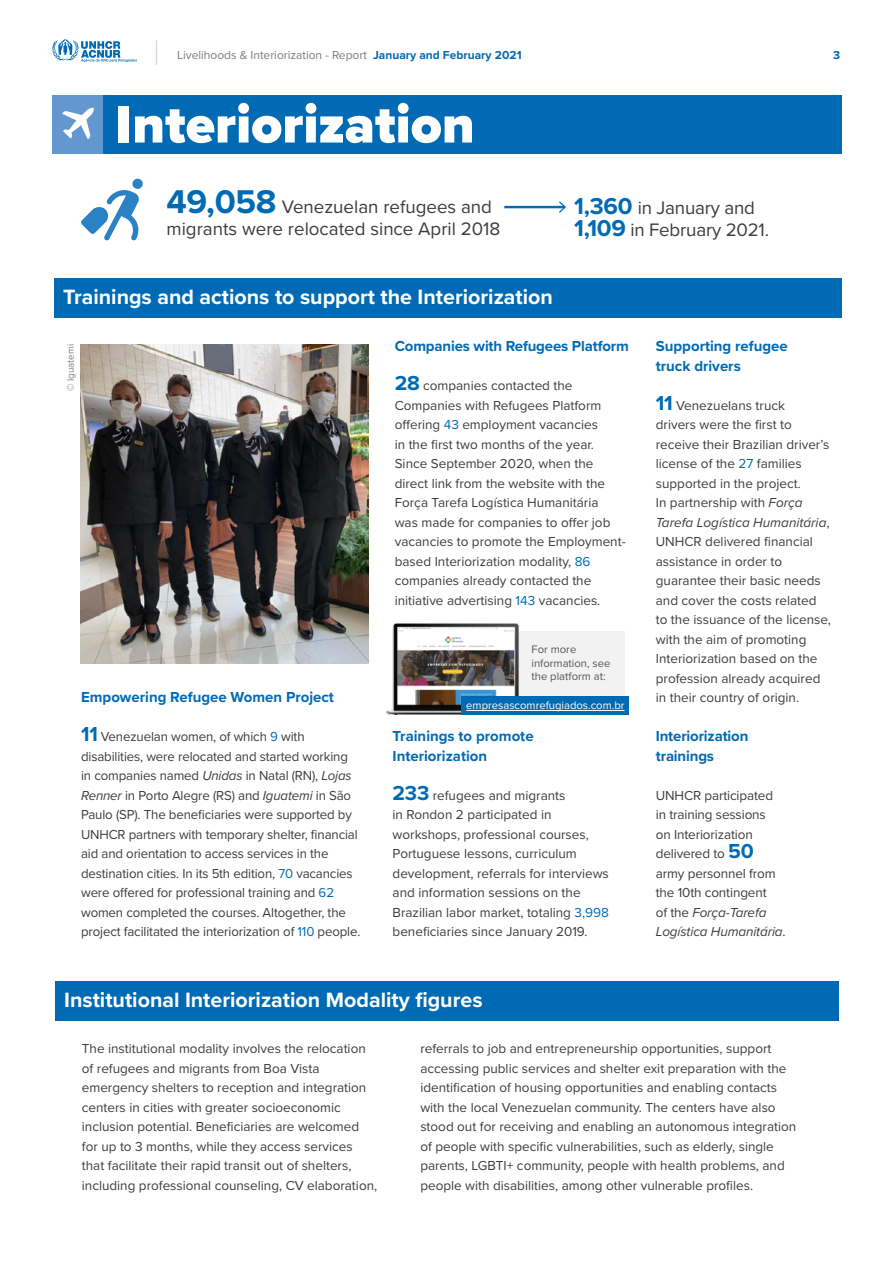
<style>
.page{position:relative;width:893px;height:1263px;background:#fff}
.page>*{position:absolute;margin:0;border:0;box-sizing:border-box;transform-origin:0 0}
.t1{font:900 54px "Proxima Nova";color:#fff}
.t2{font:700 21.45px "Proxima Nova";color:#fff}
.t3{font:18.75px/22.2px "Proxima Nova";color:#3c3c3b}
.t4{font:700 15px/19.5px "Proxima Nova";color:#006ab4}
.t5{font:13.5px/19.5px "Proxima Nova";color:#3c3c3b}
.t6{font:12px "Proxima Nova";color:#7b7b7b}
.t7{font:700 12px "Proxima Nova";color:#006ab4}
.t8{font:11.25px/13.5px "Proxima Nova";color:#575756}
.t9{font:11.25px "Proxima Nova";color:#fff}
.t10{font:9.75px "Proxima Nova";color:#818080}
.s1{font-weight:700;color:#006ab4}
.s2{font-weight:700;font-size:34.05px;color:#006ab4}
.s3{font-weight:700;font-size:23.85px;color:#006ab4}
.s4{font-weight:700;font-size:21px;color:#006ab4}
.s5{color:#006ab4}
.s6{font-style:italic}
</style>
<div class="page">
<svg style="left:51px;top:39px;width:86px;height:23px"></svg>
<svg style="left:156px;top:40px;width:1px;height:25px"></svg>
<div style="left:103px;top:96px;width:739px;height:58px;background:#006ab4"></div>
<hr style="left:504px;top:206px;width:61px;height:2px;background:#006ab4">
<svg style="left:558px;top:201px;width:8px;height:12px"></svg>
<svg style="left:81px;top:178px;width:62px;height:62px"></svg>
<div style="left:55px;top:279px;width:787px;height:39px;background:#006ab4"></div>
<div style="left:52px;top:96px;width:51px;height:58px;background:#6297d0"></div>
<svg style="left:62px;top:107px;width:32px;height:32px"></svg>
<img style="left:80px;top:344px;width:288px;height:319px">
<div style="left:56px;top:981px;width:783px;height:39px;background:#006ab4"></div>
<div style="left:481px;top:631px;width:144px;height:68px;background:#f2f2f2"></div>
<img style="left:387px;top:623px;width:138px;height:91px">
<div style="left:462px;top:697px;width:167px;height:18px;background:#006ab4"></div>
<hr style="left:466px;top:710px;width:159px;height:1px;background:#fff">
<p class="t6" style="left:177px;top:46px;width:346px">Livelihoods &amp; Interiorization - Report <span class="s1">January and February 2021</span></p>
<p class="t7" style="left:833px;top:46px;width:9px">3</p>
<h1 class="t1" style="left:116px;top:84px;width:361px">Interiorization</h1>
<h3 class="t3" style="left:167px;top:194px;width:335px"><span class="s2">49,058</span> Venezuelan refugees and migrants were relocated since April 2018</h3>
<h2 class="t2" style="left:63px;top:281px;width:491px">Trainings and actions to support the Interiorization</h2>
<h3 class="t3" style="left:574px;top:195px;width:196px"><span class="s3">1,360</span> in January and<br><span class="s3">1,109</span> in February 2021.</h3>
<p class="t10" style="left:63px;top:391px;width:48px;rotate:-90deg">© Iguatemi</p>
<p class="t4" style="left:395px;top:336px;width:236px">Companies with Refugees Platform</p>
<p class="t5" style="left:395px;top:375px;width:233px"><span class="s4">28</span> companies contacted the Companies with Refugees Platform offering <span class="s5">43</span> employment vacancies<br>in the first two months of the year.<br>Since September 2020, when the direct link from the website with the Força Tarefa Logística Humanitária<br>was made for companies to offer job vacancies to promote the Employment&shy;based Interiorization modality, <span class="s5">86 </span>companies already contacted the initiative advertising <span class="s5">143</span> vacancies.</p>
<p class="t4" style="left:81px;top:687px;width:254px">Empowering Refugee Women Project</p>
<p class="t5" style="left:81px;top:726px;width:281px"><span class="s4">11</span> Venezuelan women, of which <span class="s5">9</span> with disabilities, were relocated and started working in companies named <span class="s6">Unidas</span> in Natal (RN), <span class="s6">Lojas Renner</span> in Porto Alegre (RS) and <span class="s6">Iguatemi</span> in São Paulo (SP). The beneficiaries were supported by UNHCR partners with temporary shelter, financial aid and orientation to access services in the destination cities. In its 5th edition, <span class="s5">70</span> vacancies were offered for professional training and <span class="s5">62 </span>women completed the courses. Altogether, the project facilitated the interiorization of <span class="s5">110</span> people.</p>
<p class="t8" style="left:531px;top:642px;width:80px">For more information, see the platform at:</p>
<p class="t9" style="left:466px;top:696px;width:160px">empresascomrefugiados.com.br</p>
<p class="t4" style="left:393px;top:726px;width:143px">Trainings to promote<br>Interiorization</p>
<p class="t5" style="left:393px;top:785px;width:218px"><span class="s4">233</span> refugees and migrants<br>in Rondon 2 participated in workshops, professional courses, Portuguese lessons, curriculum development, referrals for interviews and information sessions on the Brazilian labor market, totaling <span class="s5">3,998 </span>beneficiaries since January 2019.</p>
<p class="t4" style="left:656px;top:336px;width:134px">Supporting refugee truck drivers</p>
<p class="t5" style="left:656px;top:395px;width:177px"><span class="s4">11</span> Venezuelans truck<br>drivers were the first to receive their Brazilian driver’s license of the <span class="s5">27</span> families supported in the project.<br>In partnership with <span class="s6">Força<br>Tarefa Logística Humanitária</span>,<br>UNHCR delivered financial assistance in order to guarantee their basic needs and cover the costs related to the issuance of the license, with the aim of promoting<br>Interiorization based on the profession already acquired in their country of origin.</p>
<p class="t4" style="left:656px;top:726px;width:94px">Interiorization trainings</p>
<p class="t5" style="left:656px;top:785px;width:131px">UNHCR participated in training sessions<br>on Interiorization delivered to <span class="s4">50 </span>army personnel from the 10th contingent<br>of the <span class="s6">Força-Tarefa<br>Logística Humanitária</span>.</p>
<h2 class="t2" style="left:64px;top:983px;width:420px">Institutional Interiorization Modality figures</h2>
<p class="t5" style="left:420px;top:1038px;width:377px">referrals to job and entrepreneurship opportunities, support accessing public services and shelter exit preparation with the identification of housing opportunities and enabling contacts with the local Venezuelan community. The centers have also stood out for receiving and enabling an autonomous integration of people with specific vulnerabilities, such as elderly, single parents, LGBTI+ community, people with health problems, and people with disabilities, among other vulnerable profiles.</p>
<p class="t5" style="left:82px;top:1038px;width:297px">The institutional modality involves the relocation of refugees and migrants from Boa Vista emergency shelters to reception and integration centers in cities with greater socioeconomic inclusion potential. Beneficiaries are welcomed for up to 3 months, while they access services that facilitate their rapid transit out of shelters, including professional counseling, CV elaboration,</p>
</div>
